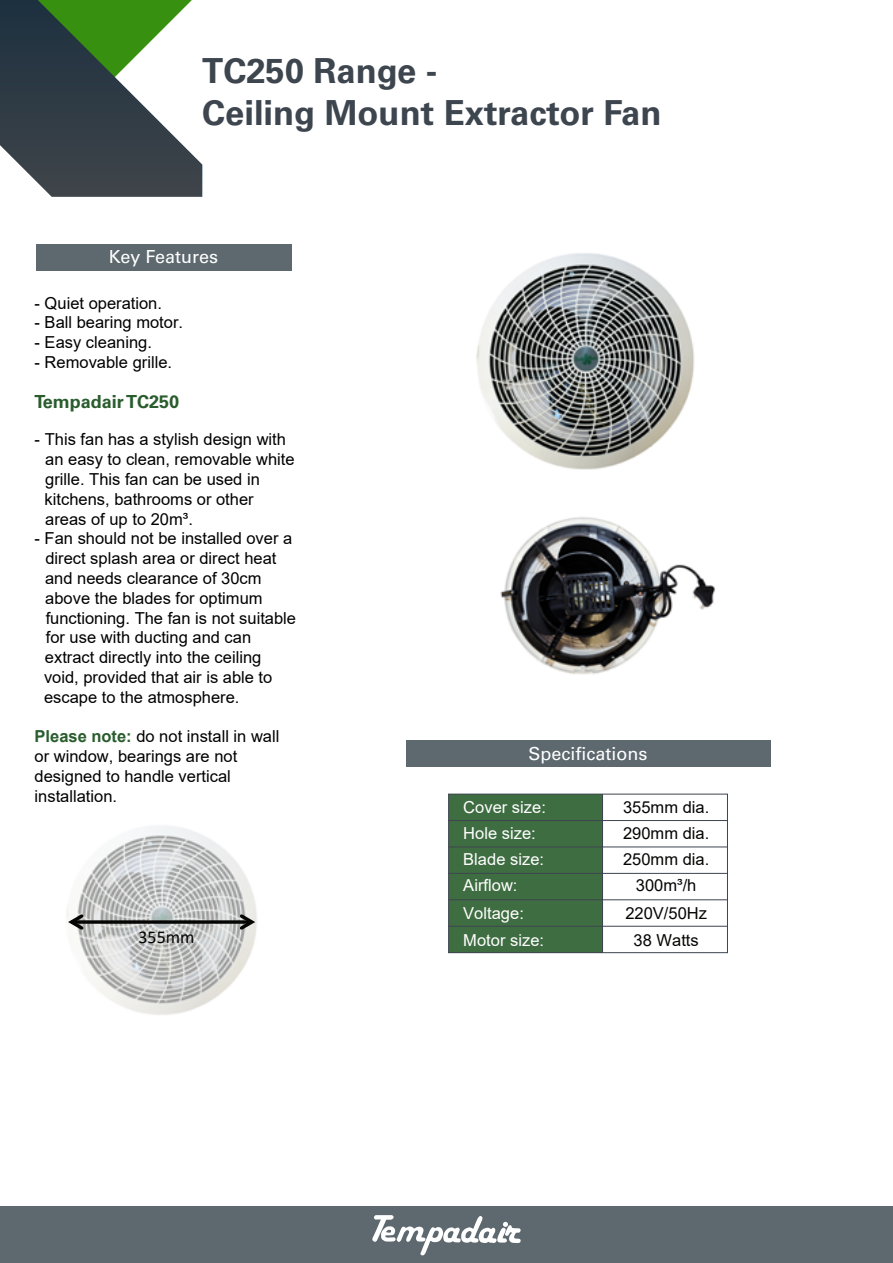
<style>
.page{position:relative;width:893px;height:1263px;background:#fff}
.page>*{position:absolute;margin:0;border:0;box-sizing:border-box;transform-origin:0 0}
.t1{font:700 34.5px/41.4px "Univers";color:#3d454e}
.t2{font:18px "Univers";color:#fff}
.t3{font:700 18px "Univers";color:#2a5d2d}
.t4{font:18px "Calibri";letter-spacing:.005em;color:#050504}
.t5{font:16.5px/19.8px "Arial";color:#000}
.t6{font:16.5px/26.2px "Arial";color:#fff}
.t7{font:16.5px/27px "Arial";color:#050504;text-align:center}
.s1{font-weight:700;color:#2a5d2d}
</style>
<div class="page">
<svg style="left:0;top:0;width:202px;height:197px"></svg>
<div style="left:0;top:1206px;width:893px;height:57px;background:#5d686f"></div>
<div style="left:449px;top:794px;width:153px;height:159px;background:#3f6d42"></div>
<div style="left:448px;top:794px;width:280px;height:159px;border:1px solid #3d454e"></div>
<hr style="left:449px;top:820px;width:278px;height:1px;background:#3d454e">
<hr style="left:449px;top:846px;width:278px;height:1px;background:#3d454e">
<hr style="left:449px;top:873px;width:278px;height:1px;background:#3d454e">
<hr style="left:449px;top:899px;width:278px;height:1px;background:#3d454e">
<hr style="left:449px;top:926px;width:278px;height:1px;background:#3d454e">
<hr style="left:602px;top:794px;width:1px;height:159px;background:#3d454e">
<svg style="left:372px;top:1215px;width:149px;height:40px"></svg>
<div style="left:406px;top:740px;width:364px;height:27px;background:#5d686f"></div>
<img style="left:67px;top:826px;width:190px;height:189px">
<svg style="left:237px;top:911px;width:20px;height:22px"></svg>
<svg style="left:67px;top:911px;width:19px;height:22px"></svg>
<svg style="left:71px;top:920px;width:181px;height:4px"></svg>
<div style="left:36px;top:244px;width:255px;height:27px;background:#5d686f"></div>
<img style="left:476px;top:253px;width:219px;height:217px">
<img style="left:500px;top:517px;width:215px;height:157px">
<h1 class="t1" style="left:202px;top:51px;width:461px">TC250 Range -<br>Ceiling Mount Extractor Fan</h1>
<p class="t2" style="left:109px;top:246px;width:111px">Key Features</p>
<p class="t5" style="left:35px;top:293px;width:129px">- Quiet operation.</p>
<p class="t5" style="left:35px;top:313px;width:150px">- Ball bearing motor.</p>
<p class="t5" style="left:35px;top:332px;width:119px">- Easy cleaning.</p>
<p class="t5" style="left:35px;top:352px;width:139px">- Removable grille.</p>
<p class="t3" style="left:35px;top:391px;width:146px">Tempadair TC250</p>
<p class="t5" style="left:45px;top:430px;width:252px;text-indent:-10px">- This fan has a stylish design with an easy to clean, removable white grille. This fan can be used in kitchens, bathrooms or other areas of up to 20m³.</p>
<p class="t5" style="left:44px;top:529px;width:254px;text-indent:-9px">- Fan should not be installed over a direct splash area or direct heat and needs clearance of 30cm above the blades for optimum functioning. The fan is not suitable for use with ducting and can extract directly into the ceiling void, provided that air is able to escape to the atmosphere.</p>
<p class="t5" style="left:35px;top:727px;width:246px"><span class="s1">Please note:</span> do not install in wall or window, bearings are not designed to handle vertical installation.</p>
<p class="t4" style="left:138px;top:924px;width:58px">355mm</p>
<p class="t2" style="left:528px;top:743px;width:121px">Specifications</p>
<p class="t6" style="left:463px;top:793px;width:84px">Cover size:<br>Hole size:<br>Blade size:</p>
<p class="t6" style="left:463px;top:872px;width:82px;line-height:27.3px">Airflow:<br>Voltage:<br>Motor size:</p>
<p class="t7" style="left:623px;top:793px;width:88px">355mm dia.</p>
<p class="t7" style="left:623px;top:819px;width:88px">290mm dia.</p>
<p class="t7" style="left:623px;top:846px;width:88px">250mm dia.<br>300m³/h<br>220V/50Hz<br>38 Watts</p>
</div>
